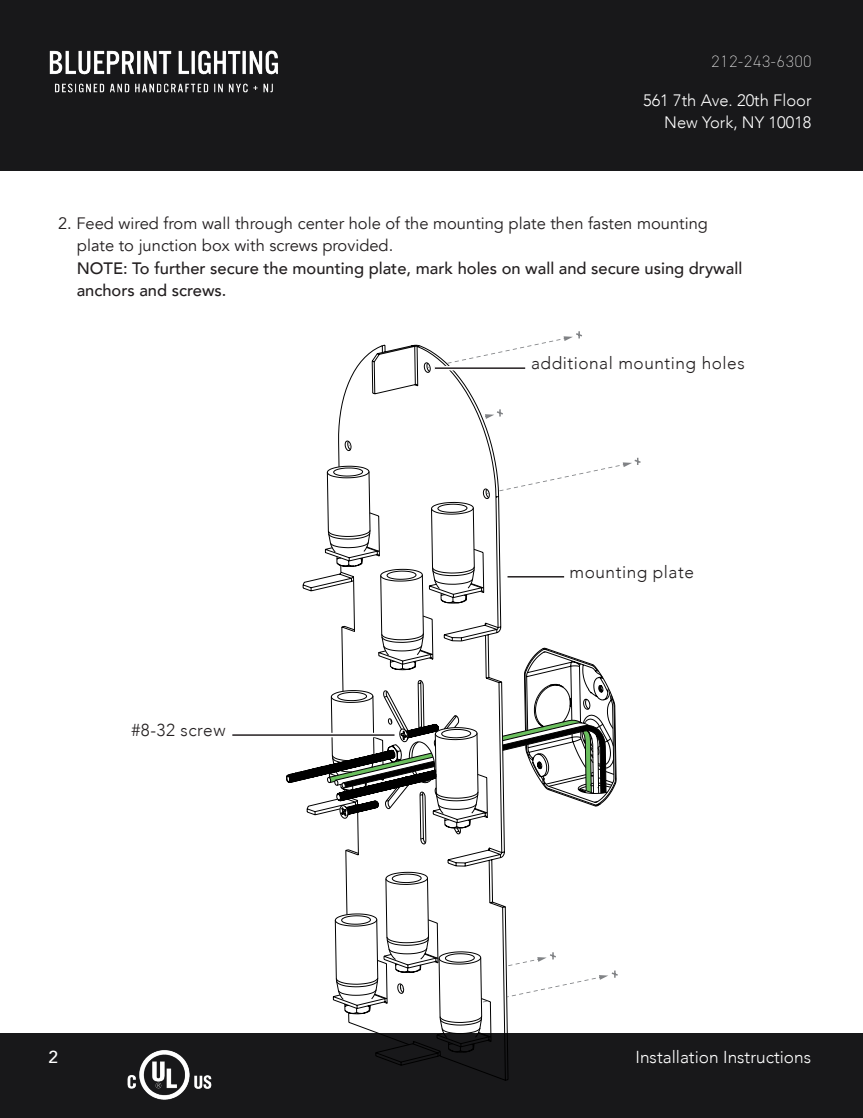
<style>
.page{position:relative;width:863px;height:1118px;background:#fff}
.page>*{position:absolute;margin:0;border:0;box-sizing:border-box;transform-origin:0 0}
.t1{font:300 17.25px "Avenir";letter-spacing:.03em;color:#231f20}
.t2{font:300 17.25px "Avenir";color:#fff}
.t3{font:500 17.25px "Avenir";color:#fff}
.t4{font:16.5px "Avenir";color:#231f20}
.t5{font:500 16.5px "Avenir";color:#231f20}
.t6{font:300 16.5px "Avenir";color:#fff}
.t7{font:200 16.5px "DIN2014";letter-spacing:.06em;color:#fff}
</style>
<div class="page">
<div style="left:0;top:1033px;width:863px;height:84px;background:#18181a"></div>
<div style="left:0;top:0;width:863px;height:171px;background:#18181a"></div>
<svg style="left:302px;top:345px;width:197px;height:733px"></svg>
<svg style="left:326px;top:471px;width:182px;height:579px"></svg>
<svg style="left:286px;top:648px;width:41px;height:157px"></svg>
<svg style="left:327px;top:636px;width:168px;height:258px"></svg>
<svg style="left:483px;top:975px;width:119px;height:27px"></svg>
<svg style="left:485px;top:414px;width:9px;height:5px"></svg>
<svg style="left:495px;top:331px;width:146px;height:648px"></svg>
<svg style="left:232px;top:732px;width:164px;height:5px"></svg>
<svg style="left:427px;top:336px;width:146px;height:34px"></svg>
<img style="left:49px;top:50px;width:229px;height:43px">
<img style="left:127px;top:1050px;width:85px;height:50px">
<p class="t7" style="left:711px;top:52px;width:101px">212-243-6300</p>
<p class="t6" style="left:643px;top:90px;width:170px">561 7th Ave. 20th Floor</p>
<p class="t6" style="left:664px;top:113px;width:149px">New York, NY 10018</p>
<p class="t4" style="left:58px;top:213px;width:651px">2. Feed wired from wall through center hole of the mounting plate then fasten mounting</p>
<p class="t4" style="left:77px;top:236px;width:318px">plate to junction box with screws provided.</p>
<p class="t5" style="left:77px;top:254px;width:667px">NOTE: To further secure the mounting plate, mark holes on wall and secure using drywall</p>
<p class="t5" style="left:77px;top:276px;width:151px">anchors and screws.</p>
<p class="t1" style="left:531px;top:353px;width:215px">additional mounting holes</p>
<p class="t1" style="left:131px;top:719px;width:96px">#8-32 screw</p>
<p class="t3" style="left:48px;top:1041px;width:11px">2</p>
<p class="t1" style="left:569px;top:561px;width:126px">mounting plate</p>
<p class="t2" style="left:635px;top:1046px;width:177px">Installation Instructions</p>
</div>
